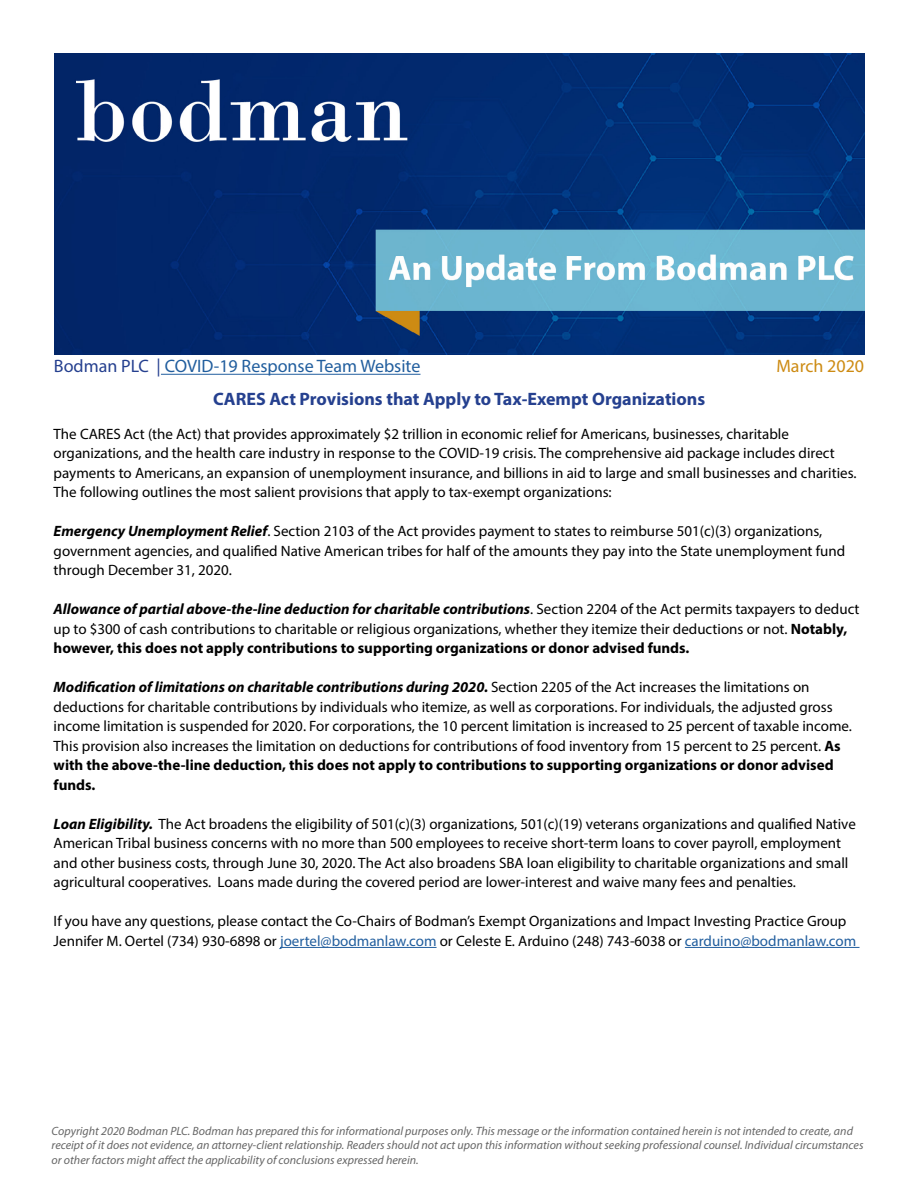
<style>
.page{position:relative;width:918px;height:1188px;background:#fff}
.page>*{position:absolute;margin:0;border:0;box-sizing:border-box;transform-origin:0 0}
.t1{font:700 18px "Myriad Pro";color:#25408f}
.t2{font:18px "Myriad Pro";color:#215e9e}
.t3{font:18px "Myriad Pro";color:#cd8b13}
.t4{font:15px/19.5px "Myriad Pro";color:#000}
.t5{font:italic condensed 15px/18px "Myriad Pro";color:#666}
.t6{font:italic 12px/14.4px "Myriad Pro";color:#666}
.s1{color:#25408f}
.s2{font-weight:700;font-style:italic}
.s3{font-weight:700}
.s4{color:#215e9e}
</style>
<div class="page">
<hr style="left:280px;top:947px;width:157px;height:1px;background:#215e9e">
<hr style="left:685px;top:947px;width:175px;height:1px;background:#215e9e">
<hr style="left:161px;top:374px;width:259px;height:1px;background:#215e9e">
<img style="left:54px;top:54px;width:810px;height:301px">
<p class="t2" style="left:54px;top:355px;width:368px"><span class="s1">Bodman PLC |</span> COVID-19 Response Team Website</p>
<p class="t3" style="left:776px;top:355px;width:89px">March 2020</p>
<p class="t1" style="left:213px;top:387px;width:494px">CARES Act Provisions that Apply to Tax-Exempt Organizations</p>
<p class="t4" style="left:54px;top:424px;width:804px">The CARES Act (the Act) that provides approximately $2 trillion in economic relief for Americans, businesses, charitable organizations, and the health care industry in response to the COVID-19 crisis. The comprehensive aid package includes direct payments to Americans, an expansion of unemployment insurance, and billions in aid to large and small businesses and charities.<br>The following outlines the most salient provisions that apply to tax-exempt organizations:</p>
<p class="t4" style="left:54px;top:521px;width:793px"><span class="s2">Emergency Unemployment Relief</span>. Section 2103 of the Act provides payment to states to reimburse 501(c)(3) organizations, government agencies, and qualified Native American tribes for half of the amounts they pay into the State unemployment fund through December 31, 2020.</p>
<p class="t4" style="left:54px;top:599px;width:807px"><span class="s2">Allowance of partial above-the-line deduction for charitable contributions</span>. Section 2204 of the Act permits taxpayers to deduct up to $300 of cash contributions to charitable or religious organizations, whether they itemize their deductions or not. <span class="s3">Notably, however, this does not apply contributions to supporting organizations or donor advised funds.</span></p>
<p class="t4" style="left:54px;top:677px;width:800px"><span class="s2">Modification of limitations on charitable contributions during 2020.</span> Section 2205 of the Act increases the limitations on deductions for charitable contributions by individuals who itemize, as well as corporations. For individuals, the adjusted gross income limitation is suspended for 2020. For corporations, the 10 percent limitation is increased to 25 percent of taxable income.<br>This provision also increases the limitation on deductions for contributions of food inventory from 15 percent to 25 percent. <span class="s3">As with the above-the-line deduction, this does not apply to contributions to supporting organizations or donor advised funds.</span></p>
<p class="t4" style="left:54px;top:814px;width:804px"><span class="s2">Loan Eligibility.</span> The Act broadens the eligibility of 501(c)(3) organizations, 501(c)(19) veterans organizations and qualified Native American Tribal business concerns with no more than 500 employees to receive short-term loans to cover payroll, employment and other business costs, through June 30, 2020. The Act also broadens SBA loan eligibility to charitable organizations and small agricultural cooperatives. Loans made during the covered period are lower-interest and waive many fees and penalties.</p>
<p class="t4" style="left:54px;top:911px;width:804px">If you have any questions, please contact the Co-Chairs of Bodman’s Exempt Organizations and Impact Investing Practice Group<br>Jennifer M. Oertel (734) 930-6898 or <span class="s4">joertel@bodmanlaw.com</span> or Celeste E. Arduino (248) 743-6038 or <span class="s4">carduino@bodmanlaw.com</span></p>
<p class="t6" style="left:52px;top:1123px;width:813px">Copyright 2020 Bodman PLC. Bodman has prepared this for informational purposes only. This message or the information contained herein is not intended to create, and receipt of it does not evidence, an attorney-client relationship. Readers should not act upon this information without seeking professional counsel. Individual circumstances or other factors might affect the applicability of conclusions expressed herein.</p>
<p class="t5" style="left:54px;top:1123px;width:802px">Copyright 2019 Bodman PLC. Bodman has prepared this Workplace Law Lowdown newsletter for informational purposes only. This message is not intended to create, and receipt of it does not constitute, an attorney-client relationship. Readers should not act upon this information without seeking professional counsel.</p>
</div>
